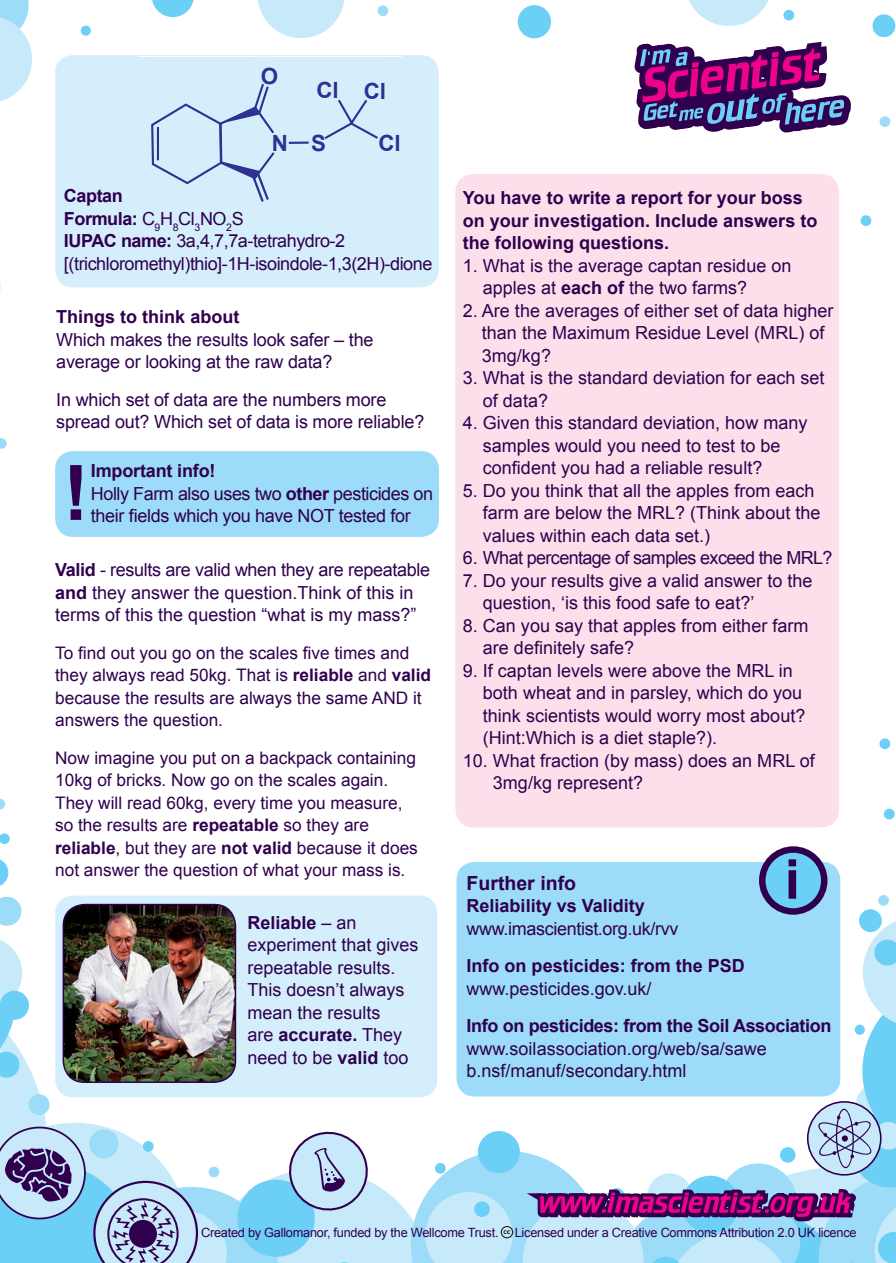
<style>
.page{position:relative;width:896px;height:1263px;background:#fff}
.page>*{position:absolute;margin:0;border:0;box-sizing:border-box;transform-origin:0 0}
.t1{font:700 76.5px "Arial";color:#30004e}
.t2{font:700 54.9px "Arial";color:#30004e}
.t3{font:700 22.35px "Arial";color:#2e3092}
.t4{font:700 19.5px "Arial";color:#30004e}
.t5{font:18px/22.5px "Arial";color:#30004e}
.t6{font:18px/22.5px "Arial";letter-spacing:-.025em;color:#30004e}
.t7{font:700 18px/22.5px "Arial";color:#30004e}
.t8{font:18px "Arial";letter-spacing:-.02em;color:#30004e}
.t9{font:700 18px "Arial";letter-spacing:-.02em;color:#30004e}
.t10{font:18px "Arial";letter-spacing:-.035em;color:#30004e}
.t11{font:17.25px/22.5px "Arial";color:#30004e}
.t12{font:12.75px "Arial";letter-spacing:-.02em;color:#30004e}
.s1{font-weight:700}
</style>
<div class="page">
<svg style="left:0;top:859px;width:8px;height:27px"></svg>
<div style="left:883px;top:809px;width:11px;height:10px;background:#6bcff6;border-radius:50%"></div>
<div style="left:81px;top:26px;width:10px;height:10px;background:#6bcff6;border-radius:50%"></div>
<svg style="left:258px;top:0;width:86px;height:38px"></svg>
<div style="left:879px;top:738px;width:10px;height:11px;background:#6bcff6;border-radius:50%"></div>
<div style="left:860px;top:215px;width:10px;height:11px;background:#6bcff6;border-radius:50%"></div>
<svg style="left:0;top:833px;width:10px;height:11px"></svg>
<div style="left:877px;top:895px;width:11px;height:11px;background:#9cdcf8;border-radius:50%"></div>
<svg style="left:0;top:438px;width:7px;height:11px"></svg>
<div style="left:879px;top:116px;width:10px;height:11px;background:#9cdcf8;border-radius:50%"></div>
<div style="left:377px;top:5px;width:11px;height:11px;background:#9cdcf8;border-radius:50%"></div>
<svg style="left:0;top:799px;width:5px;height:10px"></svg>
<div style="left:872px;top:14px;width:22px;height:23px;background:#6bcff6;border-radius:50%"></div>
<div style="left:517px;top:5px;width:33px;height:33px;background:#6bcff6;border-radius:50%"></div>
<svg style="left:152px;top:0;width:42px;height:17px"></svg>
<svg style="left:634px;top:0;width:217px;height:133px"></svg>
<div style="left:55px;top:55px;width:383px;height:232px;background:#d4effb;border-radius:18px"></div>
<div style="left:456px;top:862px;width:383px;height:234px;background:#9cdcf8;border-radius:18px"></div>
<div style="left:455px;top:174px;width:383px;height:653px;background:#fbdfeb;border-radius:18px"></div>
<div style="left:761px;top:849px;width:62px;height:62px;background:#6bcff6;border-radius:50%"></div>
<div style="left:758px;top:846px;width:69px;height:69px;border:6px solid #30004e;border-radius:50%"></div>
<svg style="left:289px;top:142px;width:19px;height:2px"></svg>
<svg style="left:324px;top:99px;width:54px;height:40px"></svg>
<svg style="left:151px;top:83px;width:124px;height:119px"></svg>
<div style="left:55px;top:451px;width:384px;height:86px;background:#9cdcf8;border-radius:18px"></div>
<svg style="left:0;top:0;width:32px;height:101px"></svg>
<svg style="left:0;top:897px;width:896px;height:366px"></svg>
<p class="t3" style="left:261px;top:64px;width:19px">O</p>
<p class="t3" style="left:316px;top:78px;width:71px">Cl Cl</p>
<p class="t3" style="left:311px;top:130px;width:16px">S</p>
<p class="t3" style="left:272px;top:130px;width:18px">N</p>
<p class="t3" style="left:378px;top:131px;width:24px">Cl</p>
<p class="t6" style="left:64px;top:185px;width:370px"><span class="s1">Captan<br>Formula:</span> C<sub>9</sub>H<sub>8</sub>Cl<sub>3</sub>NO<sub>2</sub>S<br><span class="s1">IUPAC name:</span> 3a,4,7,7a-tetrahydro-2 [(trichloromethyl)thio]-1H-isoindole-1,3(2H)-dione</p>
<p class="t7" style="left:56px;top:306px;width:185px">Things to think about</p>
<p class="t5" style="left:56px;top:328px;width:319px">Which makes the results look safer – the average or looking at the raw data?</p>
<p class="t5" style="left:56px;top:388px;width:369px">In which set of data are the numbers more spread out? Which set of data is more reliable?</p>
<h1 class="t1" style="left:63px;top:450px;width:27px">!</h1>
<p class="t6" style="left:91px;top:460px;width:343px"><span class="s1">Important info!<br></span>Holly Farm also uses two <span class="s1">other</span> pesticides on</p>
<p class="t8" style="left:91px;top:506px;width:321px">their fields which you have NOT tested for</p>
<p class="t5" style="left:55px;top:559px;width:376px"><span class="s1">Valid</span> - results are valid when they are repeatable <span class="s1">and</span> they answer the question.Think of this in terms of this the question “what is my mass?”</p>
<p class="t11" style="left:55px;top:641px;width:377px">To find out you go on the scales five times and they always read 50kg. That is <span class="s1">reliable</span> and <span class="s1">valid </span>because the results are always the same AND it answers the question.</p>
<p class="t11" style="left:55px;top:746px;width:364px">Now imagine you put on a backpack containing 10kg of bricks. Now go on the scales again.<br>They will read 60kg, every time you measure, so the results are <span class="s1">repeatable</span> so they are <span class="s1">reliable</span>, but they are <span class="s1">not valid</span> because it does not answer the question of what your mass is.</p>
<p class="t5" style="left:247px;top:911px;width:173px"><span class="s1">Reliable</span> – an experiment that gives repeatable results.<br>This doesn’t always mean the results<br>are <span class="s1">accurate.</span> They need to be <span class="s1">valid</span> too</p>
<p class="t7" style="left:462px;top:187px;width:356px">You have to write a report for your boss on your investigation. Include answers to the following questions.</p>
<p class="t5" style="left:482px;top:254px;width:310px;text-indent:-20px">1. What is the average captan residue on apples at <span class="s1">each of</span> the two farms?</p>
<p class="t5" style="left:481px;top:299px;width:353px;text-indent:-19px">2. Are the averages of either set of data higher than the Maximum Residue Level (MRL) of<br>3mg/kg?</p>
<p class="t5" style="left:482px;top:367px;width:343px;text-indent:-20px">3. What is the standard deviation for each set of data?</p>
<p class="t5" style="left:482px;top:412px;width:326px;text-indent:-20px">4. Given this standard deviation, how many samples would you need to test to be confident you had a reliable result?</p>
<p class="t5" style="left:482px;top:479px;width:339px;text-indent:-20px">5. Do you think that all the apples from each farm are below the MRL? (Think about the values within each data set.)</p>
<p class="t10" style="left:462px;top:548px;width:371px">6. What percentage of samples exceed the MRL?</p>
<p class="t5" style="left:482px;top:569px;width:331px;text-indent:-20px">7. Do your results give a valid answer to the question, ‘is this food safe to eat?’</p>
<p class="t5" style="left:482px;top:614px;width:327px;text-indent:-20px">8. Can you say that apples from either farm are definitely safe?</p>
<p class="t5" style="left:482px;top:659px;width:324px;text-indent:-20px">9. If captan levels were above the MRL in both wheat and in parsley, which do you think scientists would worry most about? (Hint:Which is a diet staple?).</p>
<p class="t5" style="left:492px;top:749px;width:323px;text-indent:-30px">10. What fraction (by mass) does an MRL of<br>3mg/kg represent?</p>
<h2 class="t2" style="left:784px;top:848px;width:17px">i</h2>
<p class="t4" style="left:466px;top:872px;width:111px">Further info</p>
<p class="t7" style="left:466px;top:895px;width:180px">Reliability vs Validity</p>
<p class="t8" style="left:466px;top:918px;width:213px">www.imascientist.org.uk/rvv</p>
<p class="t7" style="left:466px;top:955px;width:280px">Info on pesticides: from the PSD</p>
<p class="t5" style="left:466px;top:977px;width:186px">www.pesticides.gov.uk/</p>
<p class="t9" style="left:466px;top:1016px;width:366px">Info on pesticides: from the Soil Association</p>
<p class="t5" style="left:466px;top:1037px;width:302px">www.soilassociation.org/web/sa/sawe b.nsf/manuf/secondary.html</p>
<p class="t12" style="left:201px;top:1225px;width:299px">Created by Gallomanor, funded by the Wellcome Trust.</p>
<p class="t12" style="left:514px;top:1225px;width:343px">Licensed under a Creative Commons Attribution 2.0 UK licence</p>
</div>
